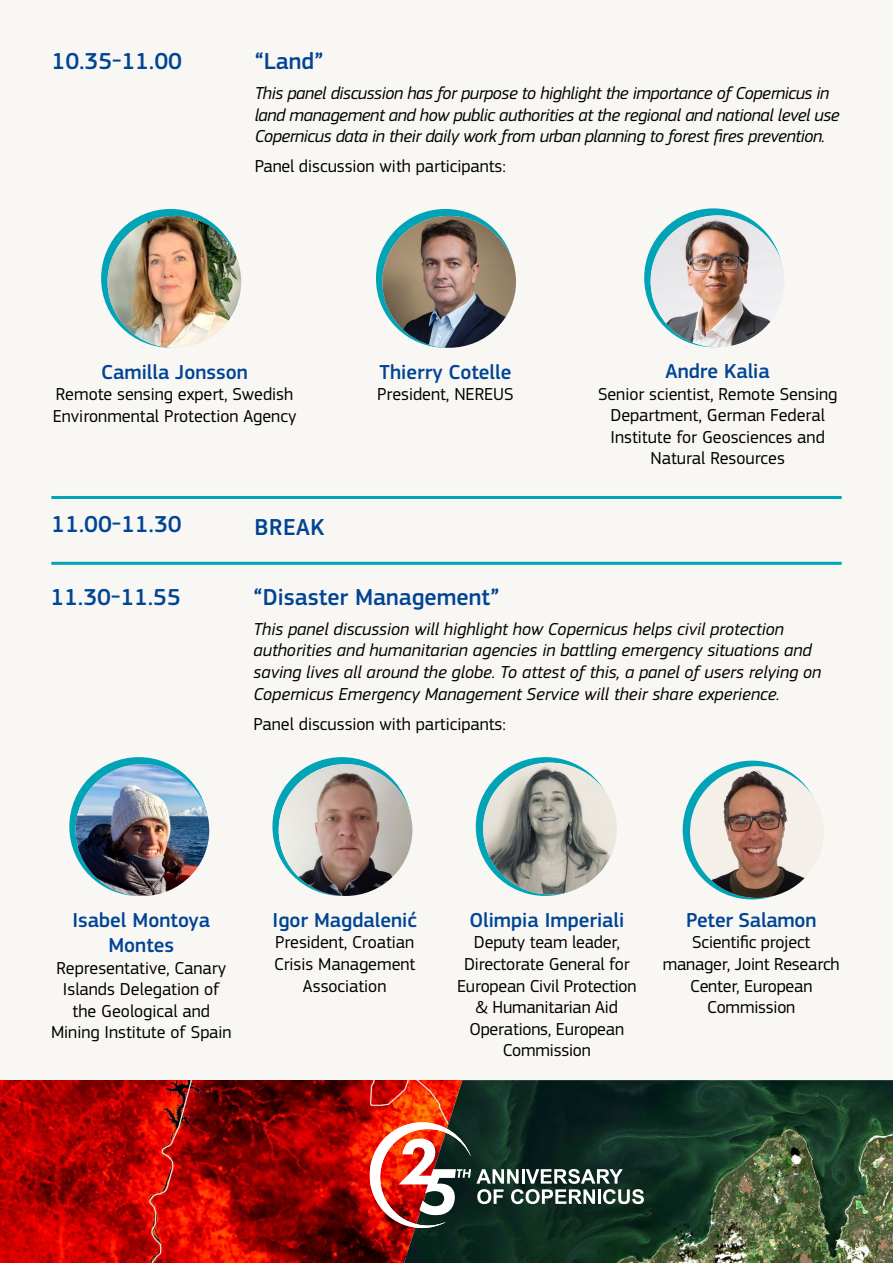
<style>
.page{position:relative;width:893px;height:1263px;background:#fff}
.page>*{position:absolute;margin:0;border:0;box-sizing:border-box;transform-origin:0 0}
.t1{font:500 24px "EC Square Sans Pro";color:#004494}
.t2{font:500 21px/25.2px "EC Square Sans Pro";color:#004494;text-align:center}
.t3{font:18px/21.6px "EC Square Sans Pro";color:#000;text-align:center}
.t4{font:italic 18px/21.6px "EC Square Sans Pro";color:#000}
.t5{font:italic 18px/21.6px "EC Square Sans Pro";letter-spacing:-.02em;color:#000}
</style>
<div class="page">
<div style="left:0;top:0;width:893px;height:1091px;background:#f9f7f4"></div>
<img style="left:0;top:1080px;width:404px;height:183px">
<img style="left:404px;top:1080px;width:489px;height:183px">
<div style="left:69px;top:757px;width:139px;height:139px;background:#00a4b6;border-radius:50%"></div>
<div style="left:272px;top:757px;width:139px;height:139px;background:#00a4b6;border-radius:50%"></div>
<div style="left:476px;top:757px;width:139px;height:139px;background:#00a4b6;border-radius:50%"></div>
<div style="left:683px;top:761px;width:138px;height:138px;background:#00a4b6;border-radius:50%"></div>
<div style="left:690px;top:766px;width:134px;height:132px;background:#f4efe9;border-radius:50%"></div>
<img style="left:709px;top:766px;width:98px;height:132px">
<svg style="left:370px;top:1122px;width:274px;height:106px"></svg>
<img style="left:76px;top:764px;width:133px;height:132px">
<img style="left:279px;top:764px;width:133px;height:132px">
<img style="left:483px;top:763px;width:134px;height:131px">
<hr style="left:51px;top:496px;width:791px;height:3px;background:#00a4b6">
<hr style="left:51px;top:562px;width:791px;height:3px;background:#00a4b6">
<div style="left:101px;top:209px;width:139px;height:139px;background:#00a4b6;border-radius:50%"></div>
<img style="left:108px;top:216px;width:133px;height:132px">
<div style="left:376px;top:209px;width:139px;height:139px;background:#00a4b6;border-radius:50%"></div>
<img style="left:382px;top:216px;width:134px;height:132px">
<div style="left:644px;top:208px;width:139px;height:139px;background:#00a4b6;border-radius:50%"></div>
<img style="left:651px;top:215px;width:133px;height:132px">
<h1 class="t1" style="left:52px;top:47px;width:132px">10.35-11.00</h1>
<h1 class="t1" style="left:255px;top:47px;width:70px">“Land”</h1>
<p class="t5" style="left:255px;top:83px;width:586px">This panel discussion has for purpose to highlight the importance of Copernicus in land management and how public authorities at the regional and national level use<br>Copernicus data in their daily work from urban planning to forest fires prevention.</p>
<p class="t3" style="left:255px;top:156px;width:253px">Panel discussion with participants:</p>
<p class="t2" style="left:101px;top:359px;width:148px">Camilla Jonsson</p>
<p class="t3" style="left:53px;top:383px;width:245px;text-align:left">Remote sensing expert, Swedish<br>Environmental Protection Agency</p>
<h1 class="t1" style="left:51px;top:510px;width:132px">11.00-11.30</h1>
<h1 class="t1" style="left:255px;top:513px;width:71px">BREAK</h1>
<p class="t2" style="left:380px;top:359px;width:133px">Thierry Cotelle</p>
<p class="t3" style="left:377px;top:383px;width:138px">President, NEREUS</p>
<p class="t2" style="left:666px;top:359px;width:106px">Andre Kalia</p>
<p class="t3" style="left:598px;top:383px;width:241px">Senior scientist, Remote Sensing<br>Department, German Federal<br>Institute for Geosciences and<br>Natural Resources</p>
<h1 class="t1" style="left:50px;top:583px;width:132px">11.30-11.55</h1>
<h1 class="t1" style="left:254px;top:583px;width:247px">“Disaster Management”</h1>
<p class="t4" style="left:254px;top:618px;width:569px">This panel discussion will highlight how Copernicus helps civil protection authorities and humanitarian agencies in battling emergency situations and saving lives all around the globe. To attest of this, a panel of users relying on Copernicus Emergency Management Service will their share experience.</p>
<p class="t3" style="left:254px;top:713px;width:254px">Panel discussion with participants:</p>
<p class="t2" style="left:72px;top:908px;width:139px">Isabel Montoya<br>Montes</p>
<p class="t3" style="left:51px;top:957px;width:182px">Representative, Canary<br>Islands Delegation of the Geological and<br>Mining Institute of Spain</p>
<p class="t2" style="left:273px;top:908px;width:146px">Igor Magdalenić</p>
<p class="t3" style="left:274px;top:932px;width:143px">President, Croatian<br>Crisis Management<br>Association</p>
<p class="t2" style="left:469px;top:908px;width:156px">Olimpia Imperiali</p>
<p class="t3" style="left:457px;top:932px;width:181px">Deputy team leader,<br>Directorate General for<br>European Civil Protection &amp; Humanitarian Aid<br>Operations, European<br>Commission</p>
<p class="t2" style="left:686px;top:908px;width:132px">Peter Salamon</p>
<p class="t3" style="left:663px;top:932px;width:178px">Scientific project manager, Joint Research<br>Center, European<br>Commission</p>
</div>
